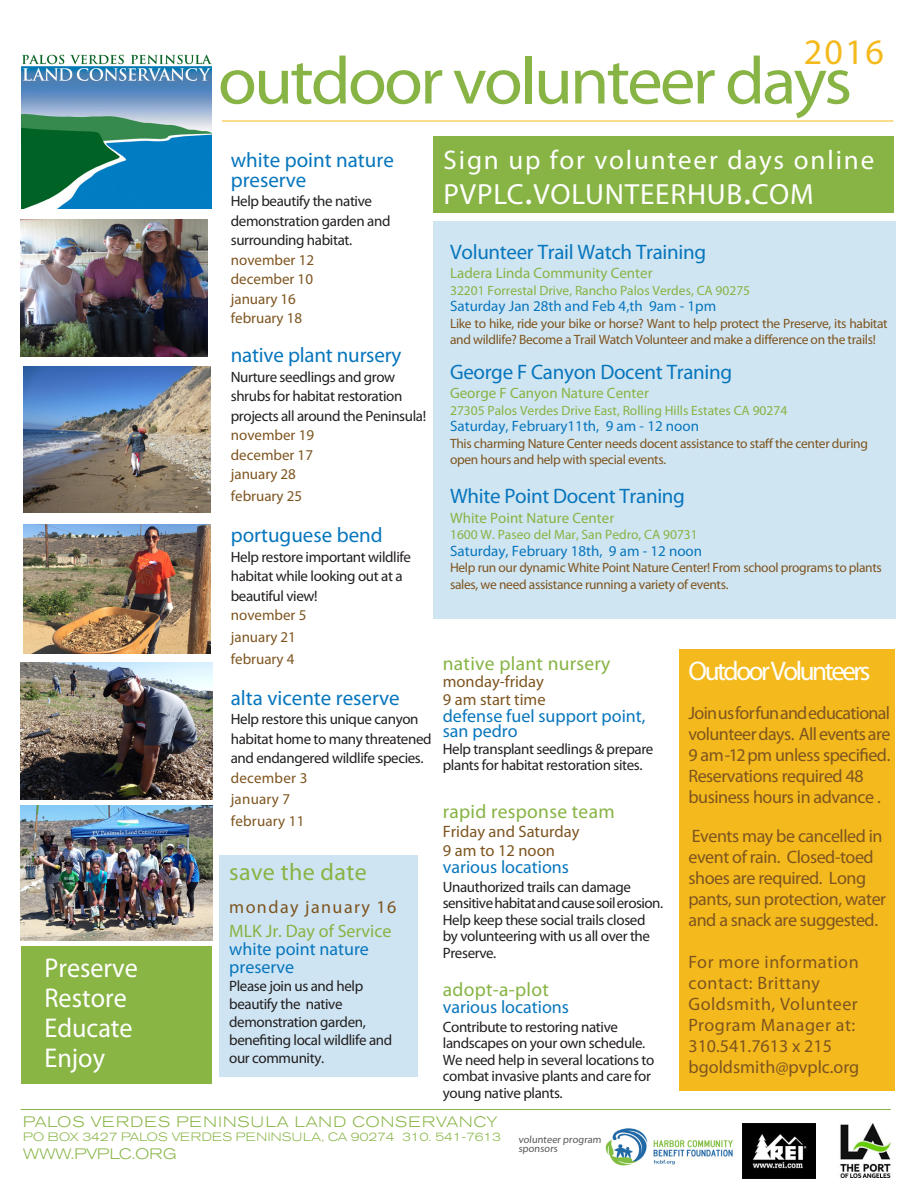
<style>
.page{position:relative;width:918px;height:1188px;background:#fff}
.page>*{position:absolute;margin:0;border:0;box-sizing:border-box;transform-origin:0 0}
.t1{font:67.5px "Myriad Pro";letter-spacing:-.04em;color:#87b444;scale:1.05 1}
.t2{font:36px "Myriad Pro";color:#f4ba1d}
.t3{font:29.25px "Myriad Pro";letter-spacing:.025em;color:#fff}
.t4{font:27.3px "Myriad Pro";color:#fff;scale:.96 1}
.t5{font:27px "Myriad Pro";letter-spacing:.065em;color:#fff}
.t6{font:27px "Myriad Pro";letter-spacing:-.09em;color:#fff}
.Walk_name_1{font:24px "Myriad Pro";letter-spacing:.015em;color:#87b444}
.Corinthian_body{font:21px "Myriad Pro";letter-spacing:-.015em;color:#0776bd}
.Walk_name_1-2{font:21px/19.5px "Myriad Pro";color:#0776bd}
.date_brown{font:19.5px "Myriad Pro";letter-spacing:.015em;color:#87b444}
.Walk_name_1-3{font:19.5px "Myriad Pro";letter-spacing:.015em;color:#87b444}
.t7{font:18px/21px "Myriad Pro";letter-spacing:-.025em;color:#7e5520}
.t8{font:18px/21px "Myriad Pro";letter-spacing:.03em;color:#7e5520}
.Walk_name_1-4{font:18px/15px "Myriad Pro";color:#0776bd}
.date_brown-2{font:18px "Myriad Pro";color:#0776bd}
.t9{font:18px "Myriad Pro";color:#7e5520}
.t10{font:18px "Myriad Pro";color:#87b444}
.t11{font:18px "Myriad Pro";letter-spacing:.08em;color:#7e5520}
.date_brown-3{font:16.5px "Myriad Pro";color:#7e5520}
.Corinthian_body-2{font:15px/19.5px "Myriad Pro";letter-spacing:-.025em;color:#231f20}
.t12{font:15px "Myriad Pro";color:#0776bd}
.Walk_name_1-5{font:15px/18px "Myriad Pro";letter-spacing:-.025em;color:#231f20}
.date_brown-4{font:15px "Myriad Pro";color:#7e5520}
.Corinthian_body-3{font:15px "Myriad Pro";color:#87b444}
.t13{font:300 expanded 15px "Akzidenz Grotesk BQ";letter-spacing:.06em;color:#87b444}
.Corinthian_body-4{font:15px "Myriad Pro";color:#7e5520}
.t14{font:300 expanded 15px "Akzidenz Grotesk BQ";letter-spacing:.02em;color:#87b444}
.Corinthian_body-5{font:13.5px/16.5px "Myriad Pro";letter-spacing:-.025em;color:#7e5520}
.Corinthian_body-6{font:13.5px "Myriad Pro";color:#87b444}
.t15{font:300 expanded 12px "Akzidenz Grotesk BQ";color:#87b444}
.Corinthian_body-7{font:10.5px "Myriad Pro";color:#57585a}
.s1{font-size:39px}
.s2{color:#7e5520}
</style>
<div class="page">
<div style="left:22px;top:946px;width:190px;height:137px;background:#89b544"></div>
<img style="left:22px;top:54px;width:190px;height:155px">
<hr style="left:222px;top:121px;width:671px;height:1px;background:#f4ba1d">
<img style="left:742px;top:1124px;width:74px;height:55px">
<hr style="left:21px;top:1109px;width:870px;height:1px;background:#87b444">
<img style="left:23px;top:524px;width:188px;height:130px">
<img style="left:20px;top:219px;width:188px;height:137px">
<img style="left:23px;top:367px;width:188px;height:146px">
<img style="left:21px;top:662px;width:191px;height:138px">
<img style="left:21px;top:805px;width:191px;height:135px">
<div style="left:679px;top:650px;width:216px;height:441px;background:#f4ba1d"></div>
<img style="left:605px;top:1128px;width:128px;height:38px">
<div style="left:433px;top:222px;width:462px;height:397px;background:#d0e5f2"></div>
<div style="left:433px;top:136px;width:460px;height:76px;background:#87b444"></div>
<img style="left:840px;top:1123px;width:52px;height:54px">
<div style="left:219px;top:855px;width:199px;height:222px;background:#cee4f2"></div>
<p class="t2" style="left:804px;top:30px;width:82px">2016</p>
<p class="t1" style="left:218px;top:39px;width:606px">outdoor volunteer days</p>
<p class="t5" style="left:444px;top:143px;width:432px">Sign up for volunteer days online</p>
<p class="t3" style="left:444px;top:176px;width:371px">PVPLC<span class="s1">.</span>VOLUNTEERHUB<span class="s1">.</span>COM</p>
<p class="Walk_name_1-2" style="left:231px;top:150px;width:165px">white point nature preserve</p>
<p class="Corinthian_body-2" style="left:231px;top:191px;width:161px">Help beautify the native demonstration garden and surrounding habitat. <span class="s2">november 12<br>december 10</span></p>
<p class="Corinthian_body-4" style="left:231px;top:290px;width:67px">january 16</p>
<p class="Corinthian_body-4" style="left:231px;top:309px;width:73px">february 18</p>
<p class="Walk_name_1-2" style="left:231px;top:345px;width:172px">native plant nursery</p>
<p class="Corinthian_body-2" style="left:231px;top:367px;width:197px">Nurture seedlings and grow shrubs for habitat restoration projects all around the Peninsula! <span class="s2">november 19<br>december 17</span></p>
<p class="date_brown-4" style="left:231px;top:465px;width:67px">january 28</p>
<p class="date_brown-4" style="left:231px;top:487px;width:73px">february 25</p>
<p class="Walk_name_1-2" style="left:231px;top:525px;width:153px">portuguese bend</p>
<p class="Corinthian_body-2" style="left:231px;top:547px;width:182px">Help restore important wildlife habitat while looking out at a beautiful view!</p>
<p class="date_brown-4" style="left:231px;top:606px;width:77px">november 5</p>
<p class="date_brown-4" style="left:231px;top:628px;width:67px">january 21</p>
<p class="date_brown-4" style="left:231px;top:649px;width:65px">february 4</p>
<p class="Walk_name_1-2" style="left:231px;top:688px;width:170px">alta vicente reserve</p>
<p class="Corinthian_body-2" style="left:231px;top:709px;width:202px">Help restore this unique canyon habitat home to many threatened and endangered wildlife species.</p>
<p class="date_brown-4" style="left:231px;top:769px;width:78px">december 3</p>
<p class="date_brown-4" style="left:231px;top:790px;width:61px">january 7</p>
<p class="date_brown-4" style="left:231px;top:812px;width:75px">february 11</p>
<p class="Corinthian_body" style="left:450px;top:239px;width:258px">Volunteer Trail Watch Training</p>
<p class="Corinthian_body-3" style="left:450px;top:264px;width:204px">Ladera Linda Community Center</p>
<p class="Corinthian_body-6" style="left:450px;top:282px;width:302px">32201 Forrestal Drive, Rancho Palos Verdes, CA 90275</p>
<p class="t12" style="left:450px;top:297px;width:268px">Saturday Jan 28th and Feb 4,th 9am - 1pm</p>
<p class="Corinthian_body-5" style="left:450px;top:315px;width:439px">Like to hike, ride your bike or horse? Want to help protect the Preserve, its habitat and wildlife? Become a Trail Watch Volunteer and make a difference on the trails!</p>
<p class="Corinthian_body" style="left:450px;top:359px;width:284px">George F Canyon Docent Traning</p>
<p class="Corinthian_body-3" style="left:450px;top:384px;width:200px">George F Canyon Nature Center</p>
<p class="Corinthian_body-6" style="left:450px;top:402px;width:339px">27305 Palos Verdes Drive East, Rolling Hills Estates CA 90274</p>
<p class="t12" style="left:450px;top:417px;width:250px">Saturday, February11th, 9 am - 12 noon</p>
<p class="Corinthian_body-5" style="left:450px;top:435px;width:419px">This charming Nature Center needs docent assistance to staff the center during open hours and help with special events.</p>
<p class="Corinthian_body" style="left:450px;top:483px;width:236px">White Point Docent Traning</p>
<p class="Corinthian_body-3" style="left:450px;top:508px;width:166px">White Point Nature Center</p>
<p class="Corinthian_body-6" style="left:450px;top:526px;width:249px">1600 W. Paseo del Mar, San Pedro, CA 90731</p>
<p class="t12" style="left:450px;top:541px;width:254px">Saturday, February 18th, 9 am - 12 noon</p>
<p class="Corinthian_body-5" style="left:450px;top:559px;width:433px">Help run our dynamic White Point Nature Center! From school programs to plants sales, we need assistance running a variety of events.</p>
<p class="Walk_name_1-3" style="left:443px;top:652px;width:169px">native plant nursery</p>
<p class="date_brown-3" style="left:443px;top:671px;width:103px">monday-friday</p>
<p class="date_brown-3" style="left:443px;top:690px;width:104px">9 am start time</p>
<p class="Walk_name_1-4" style="left:443px;top:709px;width:204px">defense fuel support point, san pedro</p>
<p class="Corinthian_body-2" style="left:443px;top:740px;width:212px;line-height:16.5px">Help transplant seedlings &amp; prepare plants for habitat restoration sites.</p>
<p class="date_brown" style="left:443px;top:800px;width:173px">rapid response team</p>
<p class="date_brown-3" style="left:443px;top:821px;width:138px">Friday and Saturday</p>
<p class="date_brown-3" style="left:443px;top:840px;width:114px">9 am to 12 noon</p>
<p class="date_brown-2" style="left:443px;top:856px;width:128px">various locations</p>
<p class="Corinthian_body-2" style="left:443px;top:878px;width:222px;line-height:16.5px">Unauthorized trails can damage sensitive habitat and cause soil erosion.<br>Help keep these social trails closed by volunteering with us all over the<br>Preserve.</p>
<p class="date_brown" style="left:443px;top:977px;width:108px">adopt-a-plot</p>
<p class="date_brown-2" style="left:443px;top:996px;width:128px">various locations</p>
<p class="Corinthian_body-2" style="left:443px;top:1018px;width:213px;line-height:16.5px">Contribute to restoring native landscapes on your own schedule.<br>We need help in several locations to combat invasive plants and care for young native plants.</p>
<p class="Corinthian_body-7" style="left:518px;top:1133px;width:85px">volunteer program</p>
<p class="Corinthian_body-7" style="left:518px;top:1142px;width:42px">sponsors</p>
<p class="t6" style="left:689px;top:654px;width:184px">Outdoor Volunteers</p>
<p class="t7" style="left:689px;top:702px;width:203px">Join us for fun and educational volunteer days. All events are<br>9 am -12 pm unless specified.<br>Reservations required 48 business hours in advance .</p>
<p class="t7" style="left:689px;top:825px;width:199px">Events may be cancelled in event of rain. Closed-toed shoes are required. Long pants, sun protection, water and a snack are suggested.</p>
<p class="t8" style="left:689px;top:951px;width:172px">For more information contact: Brittany<br>Goldsmith, Volunteer<br>Program Manager at:<br>310.541.7613 x 215</p>
<p class="t9" style="left:689px;top:1056px;width:172px">bgoldsmith@pvplc.org</p>
<p class="Walk_name_1" style="left:229px;top:858px;width:139px">save the date</p>
<p class="t11" style="left:229px;top:895px;width:169px">monday january 16</p>
<p class="t10" style="left:229px;top:919px;width:164px">MLK Jr. Day of Service</p>
<p class="Walk_name_1-4" style="left:229px;top:939px;width:141px;line-height:18px">white point nature preserve</p>
<p class="Walk_name_1-5" style="left:229px;top:976px;width:165px">Please join us and help beautify the native demonstration garden, benefiting local wildlife and our community.</p>
<p class="t4" style="left:45px;top:951px;width:99px">Preserve</p>
<p class="t4" style="left:45px;top:981px;width:87px">Restore</p>
<p class="t4" style="left:45px;top:1011px;width:93px">Educate</p>
<p class="t4" style="left:45px;top:1041px;width:65px">Enjoy</p>
<p class="t13" style="left:23px;top:1113px;width:476px">PALOS VERDES PENINSULA LAND CONSERVANCY</p>
<p class="t15" style="left:23px;top:1130px;width:479px">PO BOX 3427 PALOS VERDES PENINSULA, CA 90274 310. 541-7613</p>
<p class="t14" style="left:23px;top:1146px;width:155px">WWW.PVPLC.ORG</p>
</div>
